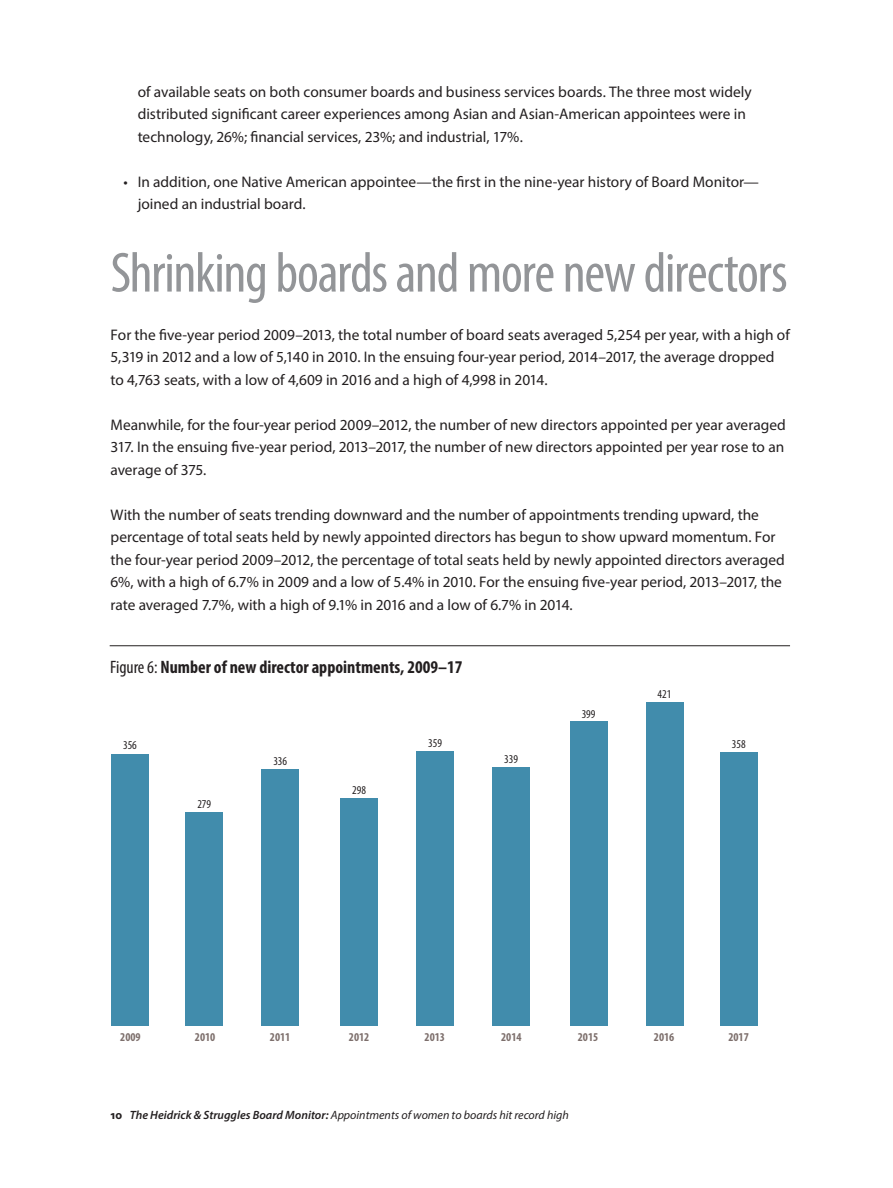
<style>
.page{position:relative;width:893px;height:1188px;background:#fff}
.page>*{position:absolute;margin:0;border:0;box-sizing:border-box;transform-origin:0 0}
.t1{font:condensed 57px "Myriad Pro";letter-spacing:-.025em;color:#939598}
.t2{font:700 condensed 18px "Myriad Pro";color:#231f20}
.t3{font:15.3px/22.5px "Myriad Pro";color:#231f20}
.t4{font:italic 12px "Myriad Pro";color:#231f20}
.t5{font:700 condensed 12px "Myriad Pro";color:#7d6f6c}
.t6{font:condensed 12px "Myriad Pro";color:#231f20}
.s1{font-weight:400}
.s2{font-weight:700;font-style:normal}
.s3{font-weight:600}
</style>
<div class="page">
<div style="left:111px;top:754px;width:38px;height:272px;background:#418cac"></div>
<div style="left:185px;top:812px;width:38px;height:214px;background:#418cac"></div>
<div style="left:262px;top:769px;width:37px;height:257px;background:#418cac"></div>
<div style="left:340px;top:798px;width:38px;height:228px;background:#418cac"></div>
<div style="left:416px;top:751px;width:38px;height:275px;background:#418cac"></div>
<div style="left:492px;top:767px;width:38px;height:259px;background:#418cac"></div>
<div style="left:570px;top:721px;width:37px;height:305px;background:#418cac"></div>
<div style="left:646px;top:702px;width:37px;height:324px;background:#418cac"></div>
<div style="left:720px;top:752px;width:37px;height:274px;background:#418cac"></div>
<hr style="left:110px;top:645px;width:680px;height:1px;background:#231f20">
<p class="t3" style="left:138px;top:80px;width:616px">of available seats on both consumer boards and business services boards. The three most widely distributed significant career experiences among Asian and Asian-American appointees were in technology, 26%; financial services, 23%; and industrial, 17%.</p>
<p class="t3" style="left:138px;top:170px;width:623px;text-indent:-14px">• In addition, one Native American appointee—the first in the nine-year history of Board Monitor— joined an industrial board.</p>
<p class="t1" style="left:111px;top:238px;width:679px">Shrinking boards and more new directors</p>
<p class="t3" style="left:111px;top:323px;width:681px">For the five-year period 2009–2013, the total number of board seats averaged 5,254 per year, with a high of<br>5,319 in 2012 and a low of 5,140 in 2010. In the ensuing four-year period, 2014–2017, the average dropped to 4,763 seats, with a low of 4,609 in 2016 and a high of 4,998 in 2014.</p>
<p class="t3" style="left:111px;top:413px;width:677px;text-align:justify">Meanwhile, for the four-year period 2009–2012, the number of new directors appointed per year averaged 317. In the ensuing five-year period, 2013–2017, the number of new directors appointed per year rose to an average of 375.</p>
<p class="t3" style="left:111px;top:503px;width:676px">With the number of seats trending downward and the number of appointments trending upward, the percentage of total seats held by newly appointed directors has begun to show upward momentum. For the four-year period 2009–2012, the percentage of total seats held by newly appointed directors averaged 6%, with a high of 6.7% in 2009 and a low of 5.4% in 2010. For the ensuing five-year period, 2013–2017, the rate averaged 7.7%, with a high of 9.1% in 2016 and a low of 6.7% in 2014.</p>
<p class="t2" style="left:110px;top:656px;width:354px"><span class="s1">Figure 6:</span> Number of new director appointments, 2009–17</p>
<p class="t6" style="left:123px;top:738px;width:15px">356</p>
<p class="t6" style="left:197px;top:796px;width:15px">279</p>
<p class="t6" style="left:273px;top:754px;width:15px">336</p>
<p class="t6" style="left:352px;top:783px;width:15px">298</p>
<p class="t6" style="left:428px;top:736px;width:15px">359</p>
<p class="t6" style="left:504px;top:751px;width:15px">339</p>
<p class="t6" style="left:582px;top:706px;width:15px">399</p>
<p class="t6" style="left:658px;top:687px;width:15px">421</p>
<p class="t6" style="left:732px;top:737px;width:15px">358</p>
<p class="t5" style="left:120px;top:1029px;width:22px">2009</p>
<p class="t5" style="left:195px;top:1029px;width:22px">2010</p>
<p class="t5" style="left:270px;top:1029px;width:22px">2011</p>
<p class="t5" style="left:349px;top:1029px;width:22px">2012</p>
<p class="t5" style="left:425px;top:1029px;width:22px">2013</p>
<p class="t5" style="left:501px;top:1029px;width:22px">2014</p>
<p class="t5" style="left:578px;top:1029px;width:22px">2015</p>
<p class="t4" style="left:111px;top:1108px;width:460px"><span class="s2">10</span> <span class="s3">The Heidrick &amp; Struggles Board Monitor:</span> Appointments of women to boards hit record high</p>
<p class="t5" style="left:654px;top:1029px;width:22px">2016</p>
<p class="t5" style="left:728px;top:1029px;width:22px">2017</p>
</div>
